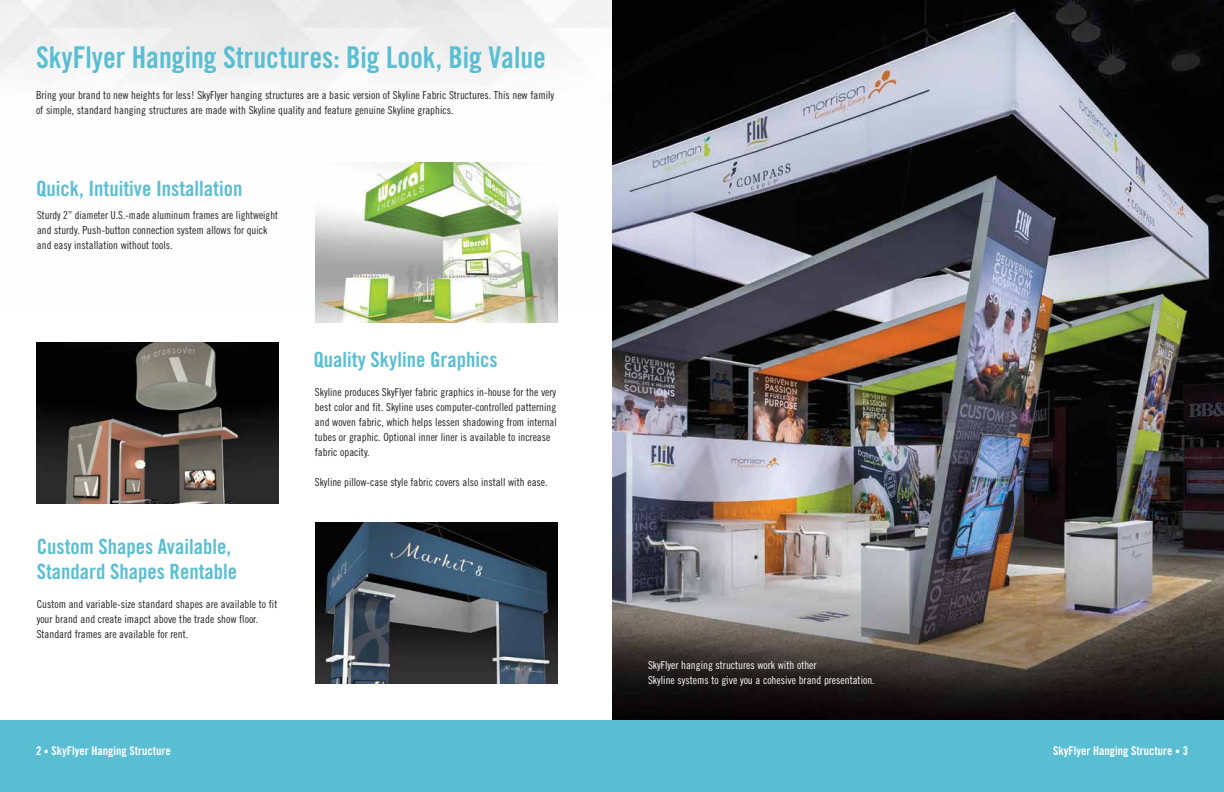
<style>
.page{position:relative;width:1224px;height:792px;background:#fff}
.page>*{position:absolute;margin:0;border:0;box-sizing:border-box;transform-origin:0 0}
.t1{font:30px "Trade Gothic Bold Cond Twenty";color:#5abed3;scale:.96 1}
.t2{font:21px/25.2px "Trade Gothic Bold Cond Twenty";color:#5abed3}
.t3{font:12px "Trade Gothic Bold Cond Twenty";color:#fff}
.t4{font:11px/15px "Trade Gothic Cond Eighteen";color:#231f20}
.t5{font:11px/15px "Trade Gothic Cond Eighteen";color:#fff}
.s1{font-size:10px}
</style>
<div class="page">
<img style="left:612px;top:0;width:612px;height:720px">
<div style="left:0;top:720px;width:612px;height:72px;background:#5abed3"></div>
<img style="left:36px;top:342px;width:243px;height:162px">
<img style="left:315px;top:522px;width:243px;height:162px">
<img style="left:315px;top:162px;width:243px;height:161px">
<div style="left:612px;top:720px;width:612px;height:72px;background:#5abed3"></div>
<h1 class="t1" style="left:36px;top:39px;width:533px">SkyFlyer Hanging Structures: Big Look, Big Value</h1>
<p class="t4" style="left:36px;top:87px;width:520px">Bring your brand to new heights for less! SkyFlyer hanging structures are a basic version of Skyline Fabric Structures. This new family of simple, standard hanging structures are made with Skyline quality and feature genuine Skyline graphics.</p>
<h2 class="t2" style="left:36px;top:176px;width:208px">Quick, Intuitive Installation</h2>
<p class="t4" style="left:37px;top:207px;width:243px">Sturdy 2” diameter U.S.-made aluminum frames are lightweight and sturdy. Push-button connection system allows for quick and easy installation without tools.</p>
<h2 class="t2" style="left:37px;top:534px;width:202px">Custom Shapes Available,<br>Standard Shapes Rentable</h2>
<p class="t4" style="left:37px;top:596px;width:242px">Custom and variable-size standard shapes are available to fit your brand and create imapct above the trade show floor.<br>Standard frames are available for rent.</p>
<h2 class="t2" style="left:313px;top:347px;width:186px">Quality Skyline Graphics</h2>
<p class="t4" style="left:315px;top:384px;width:244px">Skyline produces SkyFlyer fabric graphics in-house for the very best color and fit. Skyline uses computer-controlled patterning and woven fabric, which helps lessen shadowing from internal tubes or graphic. Optional inner liner is available to increase fabric opacity.</p>
<p class="t4" style="left:315px;top:474px;width:234px">Skyline pillow-case style fabric covers also install with ease.</p>
<p class="t3" style="left:36px;top:744px;width:136px">2 <span class="s1">•</span> SkyFlyer Hanging Structure</p>
<p class="t5" style="left:648px;top:657px;width:228px">SkyFlyer hanging structures work with other<br>Skyline systems to give you a cohesive brand presentation.</p>
<p class="t3" style="left:1053px;top:744px;width:136px">SkyFlyer Hanging Structure <span class="s1">•</span> 3</p>
</div>
